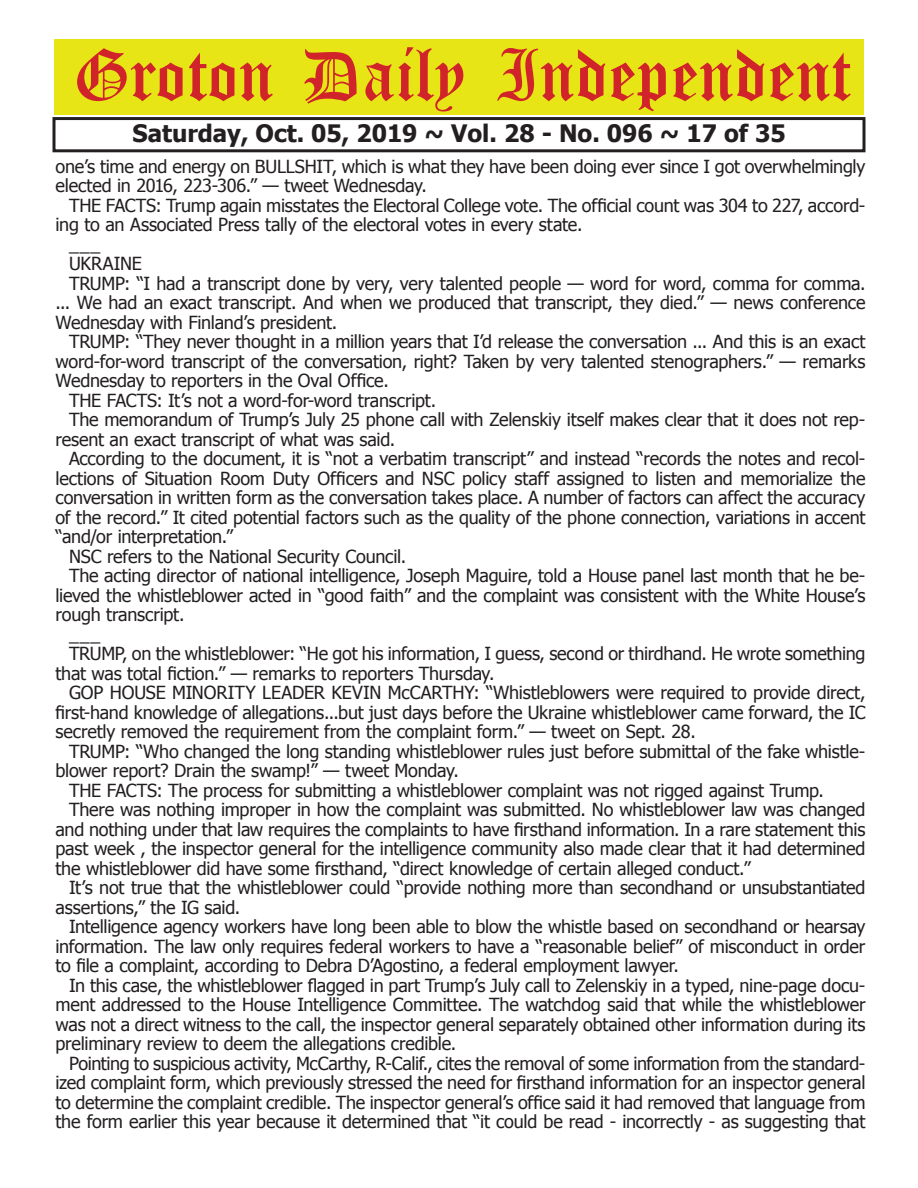
<style>
.page{position:relative;width:918px;height:1188px;background:#fff}
.page>*{position:absolute;margin:0;border:0;box-sizing:border-box;transform-origin:0 0}
.t1{font:54px "Old English Five";color:#d1232a}
.t2{font:700 24px "Tahoma";color:#231f20}
.t3{font:18px/19.5px "Tahoma";letter-spacing:-.01em;color:#231f20}
</style>
<div class="page">
<div style="left:52px;top:117px;width:814px;height:35px;border:3px solid #231f20"></div>
<div style="left:54px;top:40px;width:810px;height:75px;background:#e7e515"></div>
<h1 class="t1" style="left:73px;top:50px;width:779px">Groton Daily Independent</h1>
<h2 class="t2" style="left:132px;top:116px;width:655px">Saturday, Oct. 05, 2019 ~ Vol. 28 - No. 096 ~ 17 of 35</h2>
<p class="t3" style="left:56px;top:156px;width:812px">one’s time and energy on BULLSHIT, which is what they have been doing ever since I got overwhelmingly elected in 2016, 223-306.” — tweet Wednesday.</p>
<p class="t3" style="left:69px;top:195px;width:798px">THE FACTS: Trump again misstates the Electoral College vote. The official count was 304 to 227, accord-</p>
<p class="t3" style="left:56px;top:214px;width:529px">ing to an Associated Press tally of the electoral votes in every state.</p>
<p class="t3" style="left:69px;top:234px;width:33px">___</p>
<p class="t3" style="left:69px;top:253px;width:74px">UKRAINE</p>
<p class="t3" style="left:69px;top:273px;width:798px">TRUMP: “I had a transcript done by very, very talented people — word for word, comma for comma.</p>
<p class="t3" style="left:56px;top:292px;width:812px">... We had an exact transcript. And when we produced that transcript, they died.” — news conference</p>
<p class="t3" style="left:56px;top:312px;width:283px">Wednesday with Finland’s president.</p>
<p class="t3" style="left:69px;top:331px;width:798px">TRUMP: “They never thought in a million years that I’d release the conversation ... And this is an exact</p>
<p class="t3" style="left:56px;top:351px;width:812px">word-for-word transcript of the conversation, right? Taken by very talented stenographers.” — remarks</p>
<p class="t3" style="left:56px;top:370px;width:335px">Wednesday to reporters in the Oval Office.</p>
<p class="t3" style="left:69px;top:390px;width:369px">THE FACTS: It’s not a word-for-word transcript.</p>
<p class="t3" style="left:69px;top:409px;width:798px">The memorandum of Trump’s July 25 phone call with Zelenskiy itself makes clear that it does not rep-</p>
<p class="t3" style="left:56px;top:429px;width:341px">resent an exact transcript of what was said.</p>
<p class="t3" style="left:69px;top:448px;width:798px">According to the document, it is “not a verbatim transcript” and instead “records the notes and recol-</p>
<p class="t3" style="left:56px;top:468px;width:812px">lections of Situation Room Duty Officers and NSC policy staff assigned to listen and memorialize the</p>
<p class="t3" style="left:56px;top:487px;width:811px">conversation in written form as the conversation takes place. A number of factors can affect the accuracy</p>
<p class="t3" style="left:56px;top:507px;width:811px">of the record.” It cited potential factors such as the quality of the phone connection, variations in accent</p>
<p class="t3" style="left:56px;top:526px;width:179px">“and/or interpretation.”</p>
<p class="t3" style="left:69px;top:546px;width:339px">NSC refers to the National Security Council.</p>
<p class="t3" style="left:69px;top:565px;width:798px">The acting director of national intelligence, Joseph Maguire, told a House panel last month that he be-</p>
<p class="t3" style="left:56px;top:585px;width:812px">lieved the whistleblower acted in “good faith” and the complaint was consistent with the White House’s</p>
<p class="t3" style="left:56px;top:604px;width:130px">rough transcript.</p>
<p class="t3" style="left:69px;top:624px;width:33px">___</p>
<p class="t3" style="left:69px;top:643px;width:798px">TRUMP, on the whistleblower: “He got his information, I guess, second or thirdhand. He wrote something</p>
<p class="t3" style="left:56px;top:663px;width:440px">that was total fiction.” — remarks to reporters Thursday.</p>
<p class="t3" style="left:69px;top:682px;width:798px">GOP HOUSE MINORITY LEADER KEVIN McCARTHY: “Whistleblowers were required to provide direct,</p>
<p class="t3" style="left:56px;top:702px;width:812px">first-hand knowledge of allegations...but just days before the Ukraine whistleblower came forward, the IC</p>
<p class="t3" style="left:56px;top:721px;width:642px">secretly removed the requirement from the complaint form.” — tweet on Sept. 28.</p>
<p class="t3" style="left:69px;top:741px;width:798px">TRUMP: “Who changed the long standing whistleblower rules just before submittal of the fake whistle-</p>
<p class="t3" style="left:56px;top:760px;width:405px">blower report? Drain the swamp!” — tweet Monday.</p>
<p class="t3" style="left:69px;top:780px;width:756px">THE FACTS: The process for submitting a whistleblower complaint was not rigged against Trump.</p>
<p class="t3" style="left:69px;top:799px;width:798px">There was nothing improper in how the complaint was submitted. No whistleblower law was changed</p>
<p class="t3" style="left:56px;top:819px;width:812px">and nothing under that law requires the complaints to have firsthand information. In a rare statement this</p>
<p class="t3" style="left:56px;top:838px;width:812px">past week , the inspector general for the intelligence community also made clear that it had determined</p>
<p class="t3" style="left:56px;top:858px;width:697px">the whistleblower did have some firsthand, “direct knowledge of certain alleged conduct.”</p>
<p class="t3" style="left:69px;top:877px;width:798px">It’s not true that the whistleblower could “provide nothing more than secondhand or unsubstantiated</p>
<p class="t3" style="left:56px;top:897px;width:186px">assertions,” the IG said.</p>
<p class="t3" style="left:69px;top:916px;width:798px">Intelligence agency workers have long been able to blow the whistle based on secondhand or hearsay</p>
<p class="t3" style="left:56px;top:936px;width:811px">information. The law only requires federal workers to have a “reasonable belief” of misconduct in order</p>
<p class="t3" style="left:56px;top:955px;width:625px">to file a complaint, according to Debra D’Agostino, a federal employment lawyer.</p>
<p class="t3" style="left:69px;top:975px;width:798px">In this case, the whistleblower flagged in part Trump’s July call to Zelenskiy in a typed, nine-page docu-</p>
<p class="t3" style="left:56px;top:994px;width:812px">ment addressed to the House Intelligence Committee. The watchdog said that while the whistleblower</p>
<p class="t3" style="left:56px;top:1014px;width:812px">was not a direct witness to the call, the inspector general separately obtained other information during its</p>
<p class="t3" style="left:56px;top:1033px;width:402px">preliminary review to deem the allegations credible.</p>
<p class="t3" style="left:69px;top:1053px;width:798px">Pointing to suspicious activity, McCarthy, R-Calif., cites the removal of some information from the standard-</p>
<p class="t3" style="left:56px;top:1072px;width:812px">ized complaint form, which previously stressed the need for firsthand information for an inspector general</p>
<p class="t3" style="left:56px;top:1092px;width:812px">to determine the complaint credible. The inspector general’s office said it had removed that language from</p>
<p class="t3" style="left:56px;top:1111px;width:811px">the form earlier this year because it determined that “it could be read - incorrectly - as suggesting that</p>
</div>
